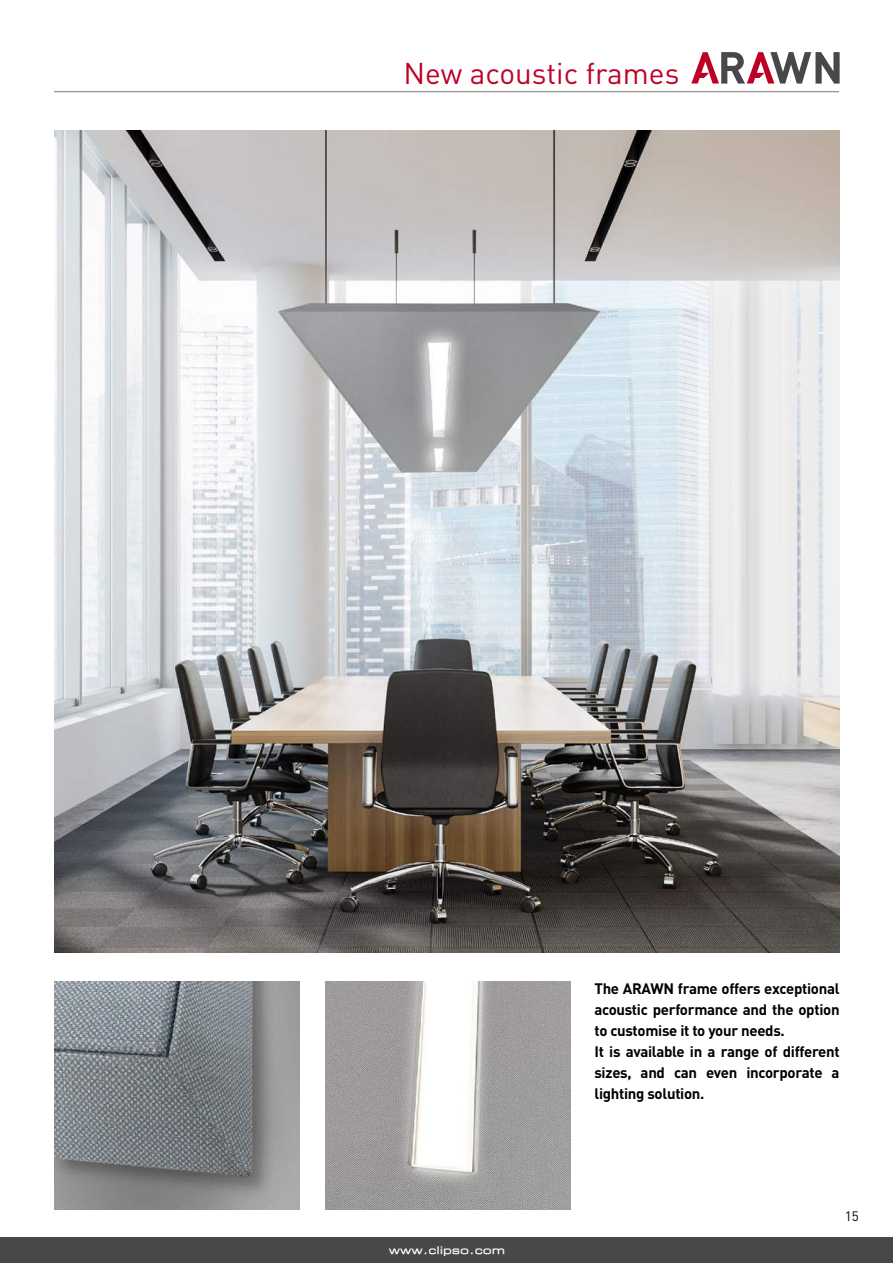
<style>
.page{position:relative;width:893px;height:1263px;background:#fff}
.page>*{position:absolute;margin:0;border:0;box-sizing:border-box;transform-origin:0 0}
.t1{font:29.7px "DIN";color:#be0027}
.t2{font:700 15px/21px "DIN";letter-spacing:-.02em;color:#000}
.t3{font:13.5px "DIN";color:#000}
.t4{font:10.35px "Eurostile Ext Two Med AF";letter-spacing:.05em;color:#fff}
</style>
<div class="page">
<hr style="left:0;top:0;width:1px;height:1243px;background:#d6d6d6">
<div style="left:0;top:1237px;width:893px;height:26px;background:#484848"></div>
<hr style="left:54px;top:91px;width:785px;height:1px;background:#807876">
<img style="left:55px;top:131px;width:785px;height:821px">
<img style="left:325px;top:981px;width:245px;height:229px">
<img style="left:55px;top:981px;width:245px;height:229px">
<svg style="left:691px;top:52px;width:149px;height:32px"></svg>
<h1 class="t1" style="left:404px;top:55px;width:277px">New acoustic frames</h1>
<p class="t2" style="left:594px;top:977px;width:247px">The ARAWN frame offers exceptional acoustic performance and the option to customise it to your needs.<br>It is available in a range of different sizes, and can even incorporate a lighting solution.</p>
<p class="t4" style="left:389px;top:1243px;width:117px">www.clipso.com</p>
<p class="t3" style="left:845px;top:1207px;width:16px">15</p>
</div>
